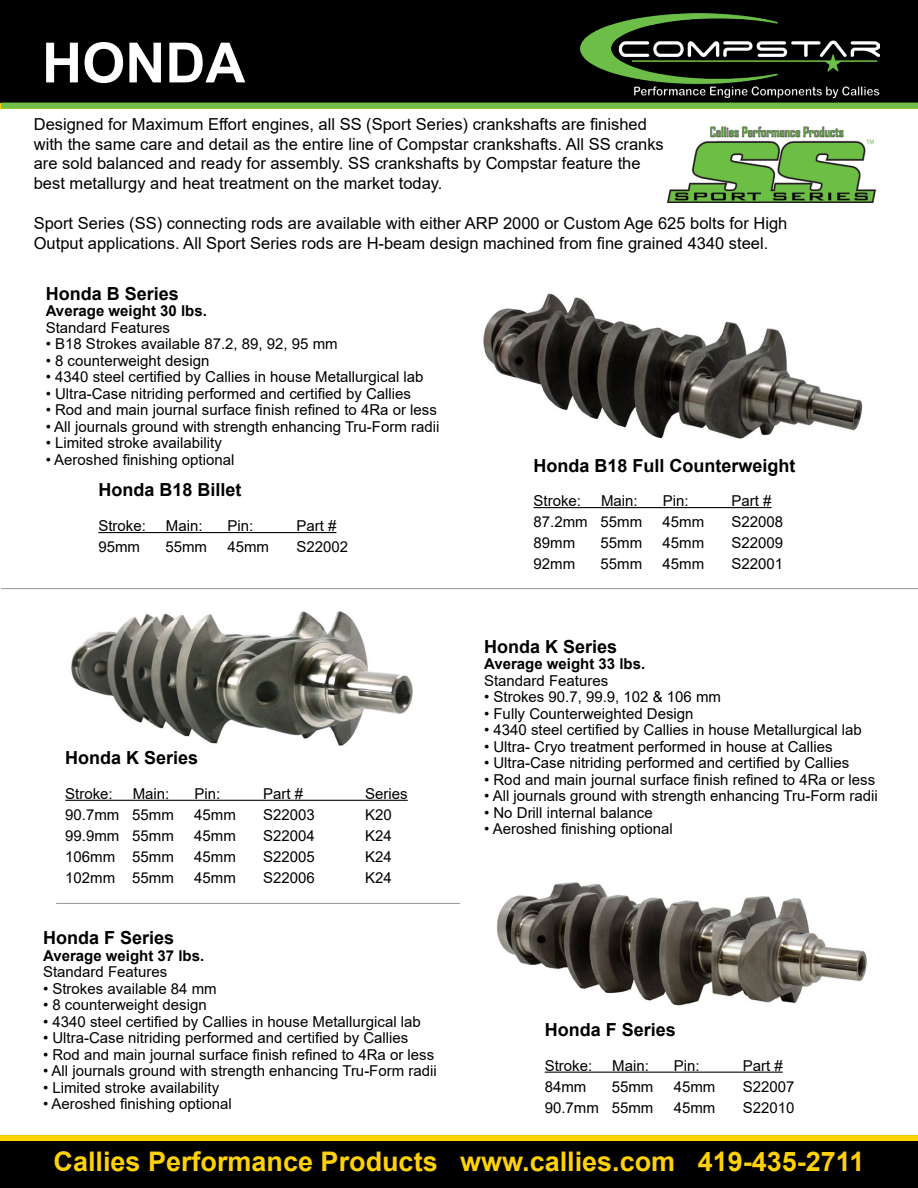
<style>
.page{position:relative;width:918px;height:1188px;background:#fff}
.page>*{position:absolute;margin:0;border:0;box-sizing:border-box;transform-origin:0 0}
.t1{font:700 55.5px "Arial";color:#fff}
.t2{font:700 27px "Arial";color:#fed109}
.t3{font:700 18px "Arial";color:#000}
.t4{font:16.5px/19.8px "Arial";color:#000}
.t5{font:15px "Arial";color:#000}
.t6{font:700 15px "Arial";color:#000}
</style>
<div class="page">
<div style="left:0;top:1135px;width:918px;height:53px;background:#000"></div>
<div style="left:0;top:1135px;width:918px;height:6px;background:#ffd200"></div>
<div style="left:0;top:0;width:918px;height:108px;background:#000"></div>
<img style="left:580px;top:13px;width:299px;height:84px">
<img style="left:667px;top:126px;width:209px;height:77px">
<svg style="left:1px;top:103px;width:917px;height:6px;background:#77bf45"></svg>
<img style="left:71px;top:611px;width:342px;height:135px">
<img style="left:483px;top:293px;width:380px;height:146px">
<hr style="left:98px;top:532px;width:238px;height:1px;background:#000">
<hr style="left:534px;top:507px;width:238px;height:1px;background:#000">
<hr style="left:1px;top:588px;width:917px;height:1px;background:#939598">
<hr style="left:65px;top:800px;width:343px;height:1px;background:#000">
<img style="left:496px;top:882px;width:371px;height:124px">
<hr style="left:545px;top:1072px;width:238px;height:1px;background:#000">
<hr style="left:56px;top:903px;width:404px;height:1px;background:#939598">
<h1 class="t1" style="left:42px;top:24px;width:205px">HONDA</h1>
<p class="t4" style="left:34px;top:114px;width:632px">Designed for Maximum Effort engines, all SS (Sport Series) crankshafts are finished with the same care and detail as the entire line of Compstar crankshafts. All SS cranks are sold balanced and ready for assembly. SS crankshafts by Compstar feature the best metallurgy and heat treatment on the market today.</p>
<p class="t4" style="left:34px;top:213px;width:755px">Sport Series (SS) connecting rods are available with either ARP 2000 or Custom Age 625 bolts for High<br>Output applications. All Sport Series rods are H-beam design machined from fine grained 4340 steel.</p>
<p class="t3" style="left:46px;top:281px;width:135px">Honda B Series</p>
<p class="t6" style="left:46px;top:300px;width:163px">Average weight 30 lbs.</p>
<p class="t5" style="left:46px;top:317px;width:126px">Standard Features</p>
<p class="t5" style="left:46px;top:333px;width:294px">• B18 Strokes available 87.2, 89, 92, 95 mm</p>
<p class="t5" style="left:46px;top:350px;width:165px">• 8 counterweight design</p>
<p class="t5" style="left:46px;top:366px;width:379px">• 4340 steel certified by Callies in house Metallurgical lab</p>
<p class="t5" style="left:46px;top:383px;width:367px">• Ultra-Case nitriding performed and certified by Callies</p>
<p class="t5" style="left:46px;top:399px;width:393px">• Rod and main journal surface finish refined to 4Ra or less</p>
<p class="t5" style="left:46px;top:416px;width:395px">• All journals ground with strength enhancing Tru-Form radii</p>
<p class="t5" style="left:46px;top:432px;width:178px">• Limited stroke availability</p>
<p class="t5" style="left:46px;top:449px;width:190px">• Aeroshed finishing optional</p>
<p class="t3" style="left:98px;top:477px;width:145px">Honda B18 Billet</p>
<p class="t5" style="left:98px;top:515px;width:49px">Stroke:</p>
<p class="t5" style="left:166px;top:515px;width:38px">Main:</p>
<p class="t5" style="left:228px;top:515px;width:27px">Pin:</p>
<p class="t5" style="left:296px;top:515px;width:42px">Part #</p>
<p class="t5" style="left:98px;top:536px;width:43px">95mm</p>
<p class="t5" style="left:165px;top:536px;width:43px">55mm</p>
<p class="t5" style="left:227px;top:536px;width:43px">45mm</p>
<p class="t5" style="left:296px;top:536px;width:53px">S22002</p>
<p class="t3" style="left:65px;top:745px;width:135px">Honda K Series</p>
<p class="t5" style="left:65px;top:783px;width:49px">Stroke:</p>
<p class="t5" style="left:133px;top:783px;width:38px">Main:</p>
<p class="t5" style="left:194px;top:783px;width:27px">Pin:</p>
<p class="t5" style="left:263px;top:783px;width:42px">Part #</p>
<p class="t5" style="left:365px;top:783px;width:44px">Series</p>
<p class="t5" style="left:65px;top:804px;width:110px">90.7mm 55mm</p>
<p class="t5" style="left:194px;top:804px;width:43px">45mm</p>
<p class="t5" style="left:263px;top:804px;width:53px">S22003</p>
<p class="t5" style="left:365px;top:804px;width:28px">K20</p>
<p class="t5" style="left:65px;top:825px;width:110px">99.9mm 55mm</p>
<p class="t5" style="left:194px;top:825px;width:43px">45mm</p>
<p class="t5" style="left:263px;top:825px;width:53px">S22004</p>
<p class="t5" style="left:365px;top:825px;width:28px">K24</p>
<p class="t5" style="left:65px;top:846px;width:110px">106mm 55mm</p>
<p class="t5" style="left:194px;top:846px;width:43px">45mm</p>
<p class="t5" style="left:263px;top:846px;width:53px">S22005</p>
<p class="t5" style="left:365px;top:846px;width:28px">K24</p>
<p class="t5" style="left:65px;top:867px;width:110px">102mm 55mm</p>
<p class="t5" style="left:194px;top:867px;width:43px">45mm</p>
<p class="t5" style="left:263px;top:867px;width:53px">S22006</p>
<p class="t5" style="left:365px;top:867px;width:28px">K24</p>
<p class="t3" style="left:43px;top:925px;width:133px">Honda F Series</p>
<p class="t6" style="left:43px;top:945px;width:163px">Average weight 37 lbs.</p>
<p class="t5" style="left:43px;top:962px;width:126px">Standard Features</p>
<p class="t5" style="left:43px;top:978px;width:175px">• Strokes available 84 mm</p>
<p class="t5" style="left:43px;top:995px;width:165px">• 8 counterweight design</p>
<p class="t5" style="left:43px;top:1011px;width:379px">• 4340 steel certified by Callies in house Metallurgical lab</p>
<p class="t5" style="left:43px;top:1028px;width:367px">• Ultra-Case nitriding performed and certified by Callies</p>
<p class="t5" style="left:43px;top:1044px;width:393px">• Rod and main journal surface finish refined to 4Ra or less</p>
<p class="t5" style="left:43px;top:1061px;width:395px">• All journals ground with strength enhancing Tru-Form radii</p>
<p class="t5" style="left:43px;top:1077px;width:178px">• Limited stroke availability</p>
<p class="t5" style="left:43px;top:1094px;width:190px">• Aeroshed finishing optional</p>
<p class="t3" style="left:534px;top:453px;width:264px">Honda B18 Full Counterweight</p>
<p class="t5" style="left:534px;top:490px;width:49px">Stroke:</p>
<p class="t5" style="left:601px;top:490px;width:38px">Main:</p>
<p class="t5" style="left:663px;top:490px;width:27px">Pin:</p>
<p class="t5" style="left:732px;top:490px;width:42px">Part #</p>
<p class="t5" style="left:534px;top:511px;width:110px">87.2mm 55mm</p>
<p class="t5" style="left:663px;top:511px;width:43px">45mm</p>
<p class="t5" style="left:732px;top:511px;width:53px">S22008</p>
<p class="t5" style="left:534px;top:532px;width:43px">89mm</p>
<p class="t5" style="left:601px;top:532px;width:43px">55mm</p>
<p class="t5" style="left:663px;top:532px;width:43px">45mm</p>
<p class="t5" style="left:732px;top:532px;width:53px">S22009</p>
<p class="t5" style="left:534px;top:553px;width:43px">92mm</p>
<p class="t5" style="left:601px;top:553px;width:43px">55mm</p>
<p class="t5" style="left:663px;top:553px;width:43px">45mm</p>
<p class="t5" style="left:732px;top:553px;width:53px">S22001</p>
<p class="t3" style="left:484px;top:634px;width:135px">Honda K Series</p>
<p class="t6" style="left:484px;top:653px;width:163px">Average weight 33 lbs.</p>
<p class="t5" style="left:484px;top:670px;width:126px">Standard Features</p>
<p class="t5" style="left:484px;top:687px;width:239px">• Strokes 90.7, 99.9, 102 &amp; 106 mm</p>
<p class="t5" style="left:484px;top:703px;width:211px">• Fully Counterweighted Design</p>
<p class="t5" style="left:484px;top:720px;width:379px">• 4340 steel certified by Callies in house Metallurgical lab</p>
<p class="t5" style="left:484px;top:736px;width:350px">• Ultra- Cryo treatment performed in house at Callies</p>
<p class="t5" style="left:484px;top:753px;width:367px">• Ultra-Case nitriding performed and certified by Callies</p>
<p class="t5" style="left:484px;top:769px;width:393px">• Rod and main journal surface finish refined to 4Ra or less</p>
<p class="t5" style="left:484px;top:786px;width:395px">• All journals ground with strength enhancing Tru-Form radii</p>
<p class="t5" style="left:484px;top:802px;width:170px">• No Drill internal balance</p>
<p class="t5" style="left:484px;top:819px;width:190px">• Aeroshed finishing optional</p>
<p class="t3" style="left:545px;top:1017px;width:133px">Honda F Series</p>
<p class="t5" style="left:545px;top:1055px;width:49px">Stroke:</p>
<p class="t5" style="left:612px;top:1055px;width:38px">Main:</p>
<p class="t5" style="left:674px;top:1055px;width:27px">Pin:</p>
<p class="t5" style="left:743px;top:1055px;width:42px">Part #</p>
<p class="t5" style="left:545px;top:1076px;width:43px">84mm</p>
<p class="t5" style="left:612px;top:1076px;width:43px">55mm</p>
<p class="t5" style="left:674px;top:1076px;width:43px">45mm</p>
<p class="t5" style="left:743px;top:1076px;width:53px">S22007</p>
<p class="t5" style="left:545px;top:1097px;width:110px">90.7mm 55mm</p>
<p class="t5" style="left:674px;top:1097px;width:43px">45mm</p>
<p class="t5" style="left:743px;top:1097px;width:53px">S22010</p>
<h2 class="t2" style="left:54px;top:1142px;width:812px">Callies Performance Products www.callies.com 419-435-2711</h2>
</div>
